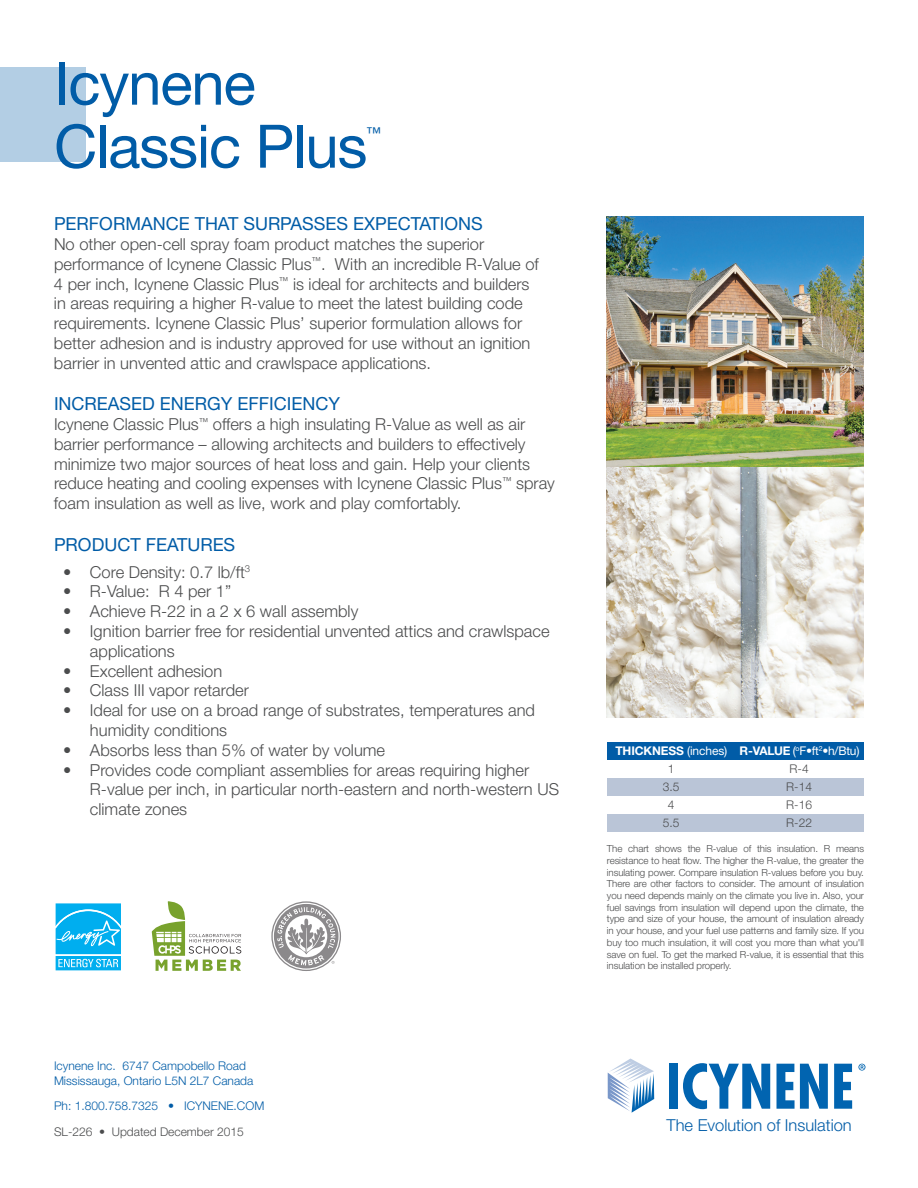
<style>
.page{position:relative;width:918px;height:1188px;background:#fff}
.page>*{position:absolute;margin:0;border:0;box-sizing:border-box;transform-origin:0 0}
.t1{font:60px/63px "Helvetica Neue LT Std";letter-spacing:-.02em;color:#015ca7}
.t2{font:18px "Helvetica Neue LT Std";color:#015ca7}
.t3{font:300 16.5px/19.8px "Helvetica Neue LT Std";color:#4b4c4d}
.t4{font:300 16.5px "Helvetica Neue LT Std";color:#015ca7}
.t5{font:15px "Helvetica Neue LT Std";color:#015ca7}
.t6{font:300 12px/14.4px "Helvetica Neue LT Std";color:#015ca7}
.t7{font:300 12px/18px "Helvetica Neue LT Std";color:#4b4c4d}
.t8{font:12px "Helvetica Neue LT Std";letter-spacing:-.01em;color:#fff}
.t9{font:300 9.75px/11.7px "Helvetica Neue LT Std";letter-spacing:-.01em;color:#4b4c4d;text-align:justify}
.s1{font-weight:700}
</style>
<div class="page">
<div style="left:0;top:68px;width:86px;height:94px;background:#b3cee4"></div>
<div style="left:669px;top:1064px;width:9px;height:45px;background:#0164b0"></div>
<svg style="left:683px;top:1063px;width:87px;height:46px"></svg>
<svg style="left:777px;top:1064px;width:51px;height:45px"></svg>
<svg style="left:834px;top:1064px;width:18px;height:45px"></svg>
<svg style="left:858px;top:1064px;width:7px;height:7px"></svg>
<svg style="left:608px;top:1059px;width:46px;height:54px"></svg>
<img style="left:607px;top:217px;width:257px;height:501px">
<div style="left:608px;top:742px;width:127px;height:18px;background:#015ca7"></div>
<div style="left:735px;top:742px;width:129px;height:18px;background:#015ca7"></div>
<div style="left:607px;top:778px;width:128px;height:18px;background:#bac5d7"></div>
<div style="left:607px;top:814px;width:128px;height:18px;background:#bac5d7"></div>
<div style="left:735px;top:778px;width:128px;height:18px;background:#bac5d7"></div>
<div style="left:735px;top:814px;width:128px;height:18px;background:#bac5d7"></div>
<svg style="left:271px;top:901px;width:70px;height:70px"></svg>
<svg style="left:152px;top:901px;width:89px;height:70px"></svg>
<svg style="left:55px;top:903px;width:66px;height:68px;background:#30bdf1"></svg>
<h1 class="t1" style="left:54px;top:51px;width:315px">Icynene<br>Classic Plus</h1>
<p class="t5" style="left:366px;top:123px;width:16px">™</p>
<p class="t2" style="left:54px;top:213px;width:430px">PERFORMANCE THAT SURPASSES EXPECTATIONS</p>
<p class="t3" style="left:54px;top:234px;width:486px">No other open-cell spray foam product matches the superior performance of Icynene Classic Plus<sup>™</sup>. With an incredible R-Value of 4 per inch, Icynene Classic Plus<sup>™</sup> is ideal for architects and builders in areas requiring a higher R-value to meet the latest building code requirements. Icynene Classic Plus’ superior formulation allows for better adhesion and is industry approved for use without an ignition barrier in unvented attic and crawlspace applications.</p>
<p class="t2" style="left:54px;top:393px;width:288px">INCREASED ENERGY EFFICIENCY</p>
<p class="t3" style="left:54px;top:414px;width:502px">Icynene Classic Plus<sup>™</sup> offers a high insulating R-Value as well as air barrier performance – allowing architects and builders to effectively minimize two major sources of heat loss and gain. Help your clients reduce heating and cooling expenses with Icynene Classic Plus<sup>™</sup> spray foam insulation as well as live, work and play comfortably.</p>
<p class="t2" style="left:54px;top:533px;width:183px">PRODUCT FEATURES</p>
<p class="t3" style="left:63px;top:562px;width:189px">• Core Density: 0.7 lb/ft<sup>3</sup></p>
<p class="t3" style="left:63px;top:581px;width:170px">• R-Value: R 4 per 1”</p>
<p class="t3" style="left:63px;top:601px;width:297px">• Achieve R-22 in a 2 x 6 wall assembly</p>
<p class="t3" style="left:90px;top:621px;width:461px;text-indent:-27px">• Ignition barrier free for residential unvented attics and crawlspace applications</p>
<p class="t3" style="left:63px;top:661px;width:161px">• Excellent adhesion</p>
<p class="t3" style="left:63px;top:680px;width:187px">• Class III vapor retarder</p>
<p class="t3" style="left:90px;top:700px;width:447px;text-indent:-27px">• Ideal for use on a broad range of substrates, temperatures and humidity conditions</p>
<p class="t3" style="left:63px;top:740px;width:324px">• Absorbs less than 5% of water by volume</p>
<p class="t3" style="left:90px;top:760px;width:471px;text-indent:-27px">• Provides code compliant assemblies for areas requiring higher<br>R-value per inch, in particular north-eastern and north-western US climate zones</p>
<p class="t6" style="left:54px;top:1058px;width:201px">Icynene Inc. 6747 Campobello Road<br>Mississauga, Ontario L5N 2L7 Canada</p>
<p class="t6" style="left:54px;top:1098px;width:212px">Ph: 1.800.758.7325 • ICYNENE.COM</p>
<p class="t7" style="left:54px;top:1122px;width:191px">SL-226 • Updated December 2015</p>
<p class="t8" style="left:615px;top:744px;width:246px"><span class="s1">THICKNESS</span> (inches) <span class="s1">R-VALUE</span> (<sup>o</sup>F•ft<sup>2</sup>•h/Btu)</p>
<p class="t7" style="left:668px;top:759px;width:8px">1</p>
<p class="t7" style="left:663px;top:777px;width:18px">3.5</p>
<p class="t7" style="left:668px;top:796px;width:8px">4</p>
<p class="t7" style="left:663px;top:814px;width:18px">5.5</p>
<p class="t7" style="left:786px;top:759px;width:27px">R-4<br>R-14<br>R-16<br>R-22</p>
<p class="t9" style="left:607px;top:843px;width:259px">The chart shows the R-value of this insulation. R means resistance to heat flow. The higher the R-value, the greater the insulating power. Compare insulation R-values before you buy.<br>There are other factors to consider. The amount of insulation you need depends mainly on the climate you live in. Also, your fuel savings from insulation will depend upon the climate, the type and size of your house, the amount of insulation already in your house, and your fuel use patterns and family size. If you buy too much insulation, it will cost you more than what you'll save on fuel. To get the marked R-value, it is essential that this insulation be installed properly.</p>
<p class="t4" style="left:667px;top:1115px;width:187px">The Evolution of Insulation</p>
</div>
